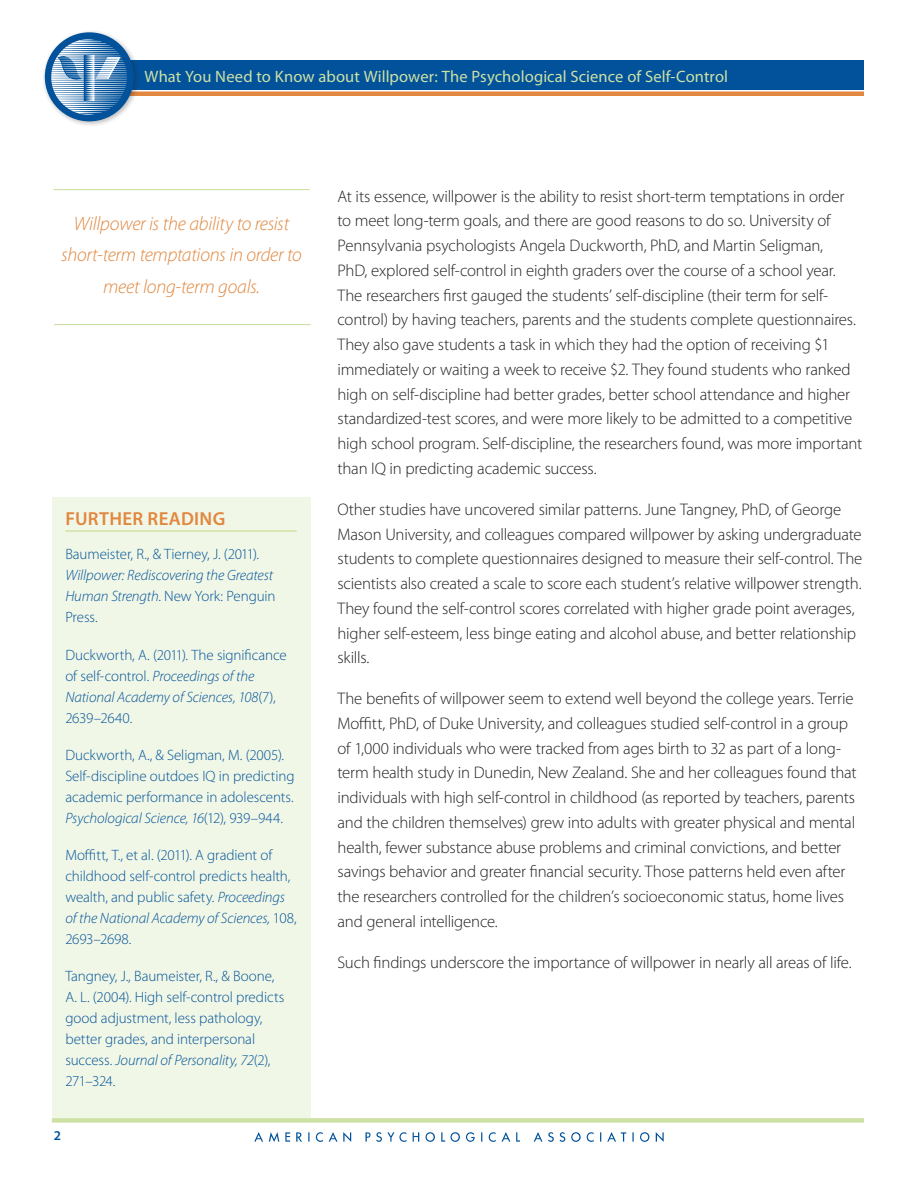
<style>
.page{position:relative;width:918px;height:1188px;background:#fff}
.page>*{position:absolute;margin:0;border:0;box-sizing:border-box;transform-origin:0 0}
.pull_out{font:italic 300 19.5px/31.5px "Myriad Pro";letter-spacing:-.015em;color:#e1873f;text-align:center}
.sub_head{font:600 18.9px "Myriad Pro";letter-spacing:.02em;color:#e1873f}
.body_copy{font:300 16.8px/24.8px "Myriad Pro";letter-spacing:-.01em;color:#231f20}
.t1{font:16.5px "Myriad Pro";letter-spacing:.01em;color:#cde1a4}
.body_copy-2{font:300 15px/21px "Myriad Pro";letter-spacing:-.005em;color:#01529a}
.body_copy-3{font:600 13.5px "Myriad Pro";color:#01529a}
.s1{font-style:italic}
</style>
<div class="page">
<hr style="left:130px;top:92px;width:734px;height:4px;background:#e1873f">
<div style="left:82px;top:60px;width:782px;height:30px;background:#01529b"></div>
<div style="left:42px;top:29px;width:98px;height:98px;background:#231f20;opacity:.3"></div>
<div style="left:45px;top:32px;width:89px;height:89px;background:#01529a;border-radius:50%"></div>
<svg style="left:51px;top:39px;width:76px;height:76px"></svg>
<svg style="left:254px;top:1132px;width:410px;height:10px"></svg>
<div style="left:52px;top:497px;width:258px;height:621px;background:#f1f7e6"></div>
<hr style="left:65px;top:530px;width:232px;height:2px;background:#d0e2a4">
<hr style="left:53px;top:189px;width:257px;height:1px;background:#cde1a4">
<hr style="left:54px;top:324px;width:256px;height:1px;background:#cde1a4">
<div style="left:52px;top:1118px;width:812px;height:5px;background:#cde1a4"></div>
<p class="t1" style="left:145px;top:66px;width:585px">What You Need to Know about Willpower: The Psychological Science of Self-Control</p>
<p class="pull_out" style="left:61px;top:207px;width:242px">Willpower is the ability to resist short-term temptations in order to meet long-term goals.</p>
<p class="sub_head" style="left:66px;top:506px;width:161px">FURTHER READING</p>
<p class="body_copy-2" style="left:65px;top:544px;width:212px">Baumeister, R., &amp; Tierney, J. (2011).<br><span class="s1">Willpower: Rediscovering the Greatest<br>Human Strength</span>. New York: Penguin<br>Press.</p>
<p class="body_copy-2" style="left:65px;top:644px;width:223px">Duckworth, A. (2011). The significance of self-control. <span class="s1">Proceedings of the<br>National Academy of Sciences, 108</span>(7),<br>2639–2640.</p>
<p class="body_copy-2" style="left:65px;top:744px;width:231px">Duckworth, A., &amp; Seligman, M. (2005).<br>Self-discipline outdoes IQ in predicting academic performance in adolescents.<br><span class="s1">Psychological Science, 16</span>(12), 939–944.</p>
<p class="body_copy-2" style="left:65px;top:844px;width:233px">Moffitt, T., et al. (2011). A gradient of childhood self-control predicts health, wealth, and public safety. <span class="s1">Proceedings of the National Academy of Sciences,</span> 108, 2693–2698.</p>
<p class="body_copy-2" style="left:65px;top:965px;width:221px">Tangney, J., Baumeister, R., &amp; Boone, A. L. (2004). High self-control predicts good adjustment, less pathology, better grades, and interpersonal success. <span class="s1">Journal of Personality, 72</span>(2), 271–324.</p>
<p class="body_copy-3" style="left:54px;top:1127px;width:9px">2</p>
<p class="body_copy" style="left:338px;top:183px;width:526px">At its essence, willpower is the ability to resist short-term temptations in order to meet long-term goals, and there are good reasons to do so. University of Pennsylvania psychologists Angela Duckworth, PhD, and Martin Seligman,<br>PhD, explored self-control in eighth graders over the course of a school year.<br>The researchers first gauged the students’ self-discipline (their term for self&shy;control) by having teachers, parents and the students complete questionnaires.<br>They also gave students a task in which they had the option of receiving $1 immediately or waiting a week to receive $2. They found students who ranked high on self-discipline had better grades, better school attendance and higher standardized-test scores, and were more likely to be admitted to a competitive high school program. Self-discipline, the researchers found, was more important than IQ in predicting academic success.</p>
<p class="body_copy" style="left:338px;top:497px;width:526px">Other studies have uncovered similar patterns. June Tangney, PhD, of George Mason University, and colleagues compared willpower by asking undergraduate students to complete questionnaires designed to measure their self-control. The scientists also created a scale to score each student’s relative willpower strength.<br>They found the self-control scores correlated with higher grade point averages, higher self-esteem, less binge eating and alcohol abuse, and better relationship skills.</p>
<p class="body_copy" style="left:338px;top:686px;width:521px">The benefits of willpower seem to extend well beyond the college years. Terrie Moffitt, PhD, of Duke University, and colleagues studied self-control in a group of 1,000 individuals who were tracked from ages birth to 32 as part of a long&shy;term health study in Dunedin, New Zealand. She and her colleagues found that individuals with high self-control in childhood (as reported by teachers, parents and the children themselves) grew into adults with greater physical and mental health, fewer substance abuse problems and criminal convictions, and better savings behavior and greater financial security. Those patterns held even after the researchers controlled for the children’s socioeconomic status, home lives and general intelligence.</p>
<p class="body_copy" style="left:338px;top:950px;width:516px">Such findings underscore the importance of willpower in nearly all areas of life.</p>
</div>
